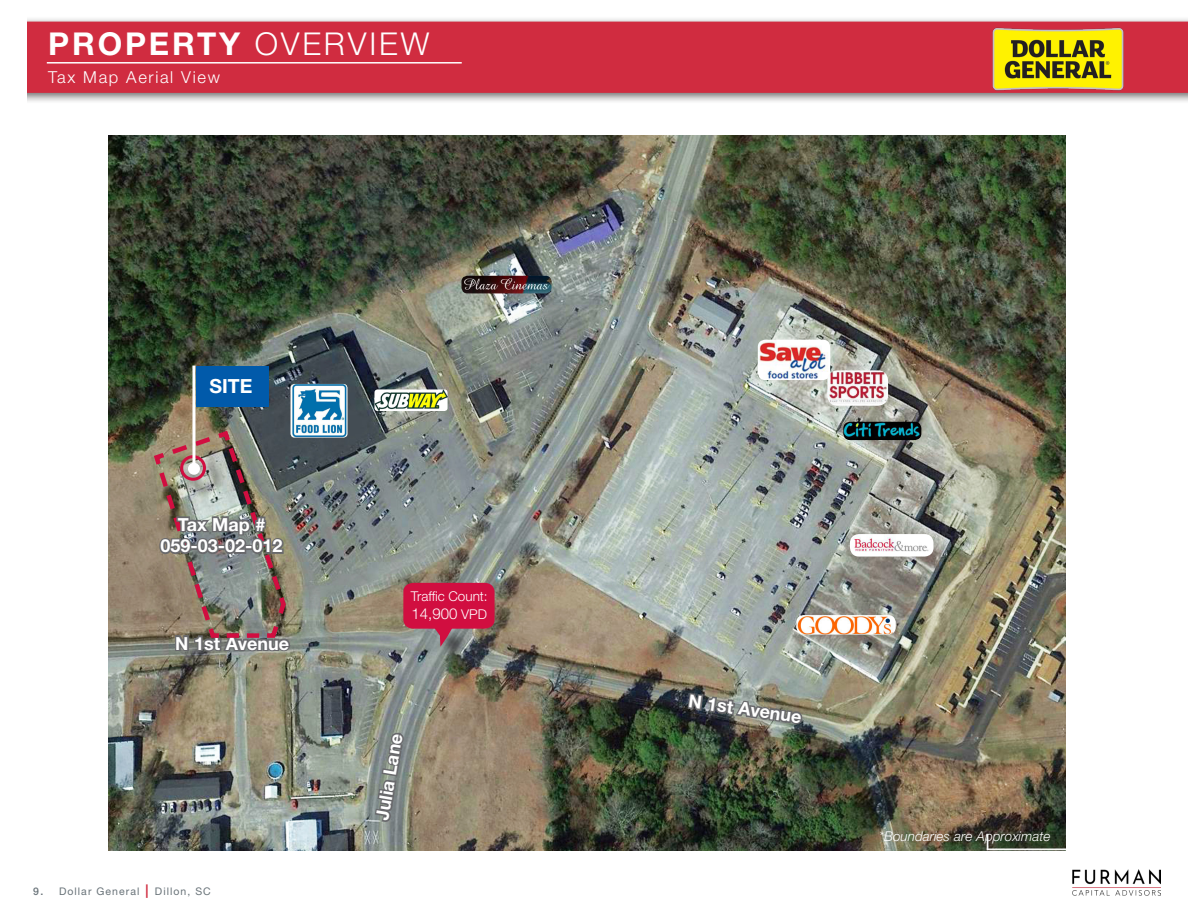
<style>
.page{position:relative;width:1188px;height:918px;background:#fff}
.page>*{position:absolute;margin:0;border:0;box-sizing:border-box;transform-origin:0 0}
.t1{font:700 31.5px "Helvetica Neue LT Std";letter-spacing:.09em;color:#fff}
.t2{font:700 19.5px "Helvetica Neue LT Std";color:#fff}
.t3{font:700 18px "Helvetica Neue LT Std";color:#fff}
.t4{font:300 16.5px "Helvetica Neue LT Std";letter-spacing:.1em;color:#fff}
.t5{font:300 15px "Helvetica Neue LT Std";color:#fff}
.t6{font:italic 300 13.5px "Helvetica Neue LT Std";color:#fff}
.t7{font:300 13.5px "Helvetica Neue LT Std";color:#fff}
.t8{font:10.5px "Helvetica Neue LT Std";letter-spacing:.1em;color:#697379}
.s1{font-weight:300}
.s2{font-weight:500}
.s3{font-weight:700;font-size:13.5px;color:#d02c40}
.s4{font-size:13.5px}
</style>
<div class="page">
<img style="left:109px;top:136px;width:957px;height:714px">
<div style="left:437px;top:630px;width:33px;height:34px;background:#231f20;opacity:.75"></div>
<svg style="left:403px;top:583px;width:92px;height:64px;background:#b92e51"></svg>
<img style="left:151px;top:428px;width:142px;height:239px">
<div style="left:196px;top:366px;width:72px;height:41px;background:#015aaa"></div>
<div style="left:183px;top:458px;width:42px;height:41px;background:#231f20;opacity:.75"></div>
<div style="left:180px;top:455px;width:26px;height:26px;border:3px solid #d10e40;border-radius:50%"></div>
<hr style="left:192px;top:366px;width:3px;height:103px;background:#fff">
<div style="left:188px;top:463px;width:12px;height:12px;background:#fff;border-radius:50%"></div>
<svg style="left:373px;top:730px;width:33px;height:94px;background:#7b8180"></svg>
<img style="left:686px;top:656px;width:119px;height:95px">
<img style="left:291px;top:384px;width:57px;height:54px">
<img style="left:796px;top:615px;width:100px;height:20px">
<img style="left:758px;top:340px;width:72px;height:40px">
<img style="left:374px;top:389px;width:74px;height:22px">
<img style="left:850px;top:534px;width:84px;height:23px">
<img style="left:827px;top:370px;width:61px;height:36px">
<img style="left:461px;top:276px;width:91px;height:17px">
<img style="left:843px;top:422px;width:78px;height:18px">
<img style="left:1072px;top:869px;width:89px;height:27px">
<div style="left:0;top:17px;width:1188px;height:88px;background:#231f20;opacity:.65"></div>
<div style="left:0;top:22px;width:1188px;height:71px;background:#d02c40"></div>
<img style="left:992px;top:27px;width:132px;height:64px">
<div style="left:0;top:5px;width:27px;height:103px;background:#fff"></div>
<hr style="left:47px;top:62px;width:415px;height:2px;background:#fff">
<p class="t1" style="left:48px;top:24px;width:383px">PROPERTY <span class="s1">OVERVIEW</span></p>
<p class="t4" style="left:48px;top:67px;width:173px">Tax Map Aerial View</p>
<p class="t2" style="left:209px;top:374px;width:44px">SITE</p>
<p class="t3" style="left:178px;top:513px;width:89px">Tax Map #</p>
<p class="t3" style="left:160px;top:535px;width:124px">059-03-02-012</p>
<p class="t3" style="left:175px;top:632px;width:115px">N 1st Avenue</p>
<p class="t8" style="left:33px;top:885px;width:179px"><span class="s2">9.</span> Dollar General <span class="s3">|</span> Dillon, SC</p>
<p class="t7" style="left:411px;top:588px;width:78px">Traffic Count:</p>
<p class="t5" style="left:412px;top:605px;width:77px">14,900 <span class="s4">VPD</span></p>
<p class="t3" style="left:371px;top:818px;width:89px;rotate:-80deg">Julia Lane</p>
<p class="t3" style="left:690px;top:690px;width:115px;rotate:8deg">N 1st Avenue</p>
<p class="t6" style="left:879px;top:828px;width:173px">*Boundaries are Approximate</p>
</div>
